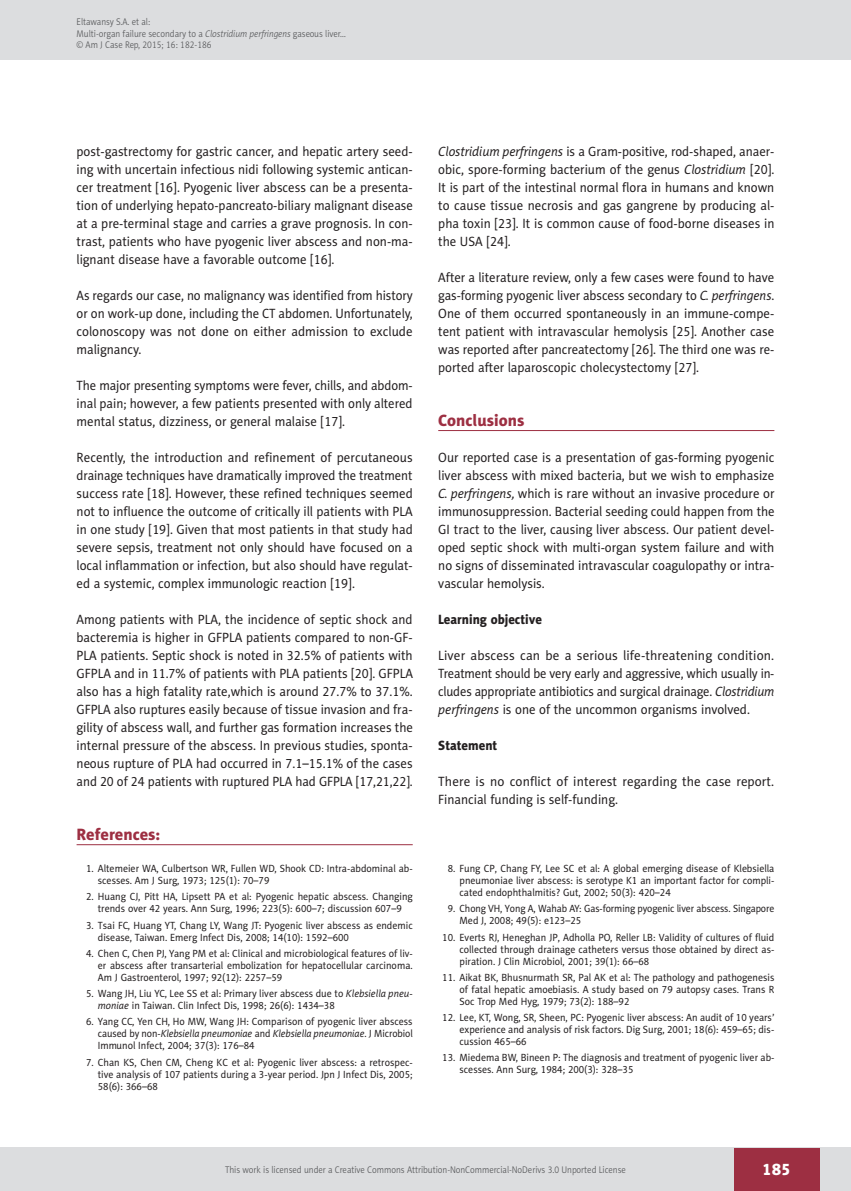
<style>
.page{position:relative;width:851px;height:1191px;background:#fff}
.page>*{position:absolute;margin:0;border:0;box-sizing:border-box;transform-origin:0 0}
.AJCR_Headline_1{font:16.5px "Naomi Sans EFN Heavy";color:#9d2f42}
.AJCR_Referencje_Tytu{font:16.5px "Naomi Sans EFN Heavy";color:#9d2f42}
.t1{font:16.5px "Naomi Sans EFN Heavy";color:#fff}
.AJCR_Body{font:13.5px/18px "Naomi Sans EFN";color:#231f20;text-align:justify;scale:.95 1}
.AJCR_Body-2{font:13.5px/18px "Naomi Sans EFN";color:#231f20;text-align:justify;scale:.96 1}
.AJCR_Body-3{font:13.5px/18px "Naomi Sans EFN";color:#231f20;text-align:justify;scale:.94 1}
.AJCR_Body-4{font:13.5px/18px "Naomi Sans EFN";color:#231f20;text-align:justify}
.AJCR_Headline_2{font:13.5px "Naomi Sans EFN Heavy";color:#231f20;scale:.95 1}
.AJCR_Referencje_punk{font:10.5px/12px "Naomi Sans EFN";color:#231f20;text-align:justify;scale:.95 1}
.AJCR_Referencje_punk-2{font:10.5px/12px "Naomi Sans EFN";color:#231f20;scale:.93 1}
.t2{font:9.75px/11.2px "Naomi Sans EFN Light";color:#57585a;scale:.9 1}
.s1{font-style:italic}
</style>
<div class="page">
<hr style="left:438px;top:430px;width:336px;height:1px;background:#9d2f42">
<hr style="left:77px;top:844px;width:335px;height:1px;background:#9d2f42">
<div style="left:0;top:1148px;width:850px;height:43px;background:#dcdddf"></div>
<div style="left:733px;top:1147px;width:86px;height:43px;background:#9d2f42"></div>
<div style="left:0;top:0;width:850px;height:60px;background:#dcdddf"></div>
<p class="t2" style="left:77px;top:16px;width:301px">Eltawansy S.A. et al:<br>Multi-organ failure secondary to a <span class="s1">Clostridium perfringens</span> gaseous liver… © Am J Case Rep, 2015; 16: 182-186</p>
<p class="AJCR_Body" style="left:77px;top:142px;width:355px">post-gastrectomy for gastric cancer, and hepatic artery seed&shy;ing with uncertain infectious nidi following systemic antican&shy;cer treatment [16]. Pyogenic liver abscess can be a presenta&shy;tion of underlying hepato-pancreato-biliary malignant disease at a pre-terminal stage and carries a grave prognosis. In con&shy;trast, patients who have pyogenic liver abscess and non-ma&shy;lignant disease have a favorable outcome [16].</p>
<p class="AJCR_Body-3" style="left:77px;top:286px;width:359px">As regards our case, no malignancy was identified from history or on work-up done, including the CT abdomen. Unfortunately, colonoscopy was not done on either admission to exclude malignancy.</p>
<p class="AJCR_Body-3" style="left:77px;top:376px;width:359px">The major presenting symptoms were fever, chills, and abdom&shy;inal pain; however, a few patients presented with only altered mental status, dizziness, or general malaise [17].</p>
<p class="AJCR_Body-2" style="left:77px;top:448px;width:351px">Recently, the introduction and refinement of percutaneous drainage techniques have dramatically improved the treatment success rate [18]. However, these refined techniques seemed not to influence the outcome of critically ill patients with PLA in one study [19]. Given that most patients in that study had severe sepsis, treatment not only should have focused on a local inflammation or infection, but also should have regulat&shy;ed a systemic, complex immunologic reaction [19].</p>
<p class="AJCR_Body" style="left:77px;top:610px;width:355px">Among patients with PLA, the incidence of septic shock and bacteremia is higher in GFPLA patients compared to non-GF-PLA patients. Septic shock is noted in 32.5% of patients with GFPLA and in 11.7% of patients with PLA patients [20]. GFPLA also has a high fatality rate,which is around 27.7% to 37.1%.<br>GFPLA also ruptures easily because of tissue invasion and fra&shy;gility of abscess wall, and further gas formation increases the internal pressure of the abscess. In previous studies, sponta&shy;neous rupture of PLA had occurred in 7.1–15.1% of the cases and 20 of 24 patients with ruptured PLA had GFPLA [17,21,22].</p>
<p class="AJCR_Referencje_Tytu" style="left:77px;top:824px;width:85px">References:</p>
<p class="AJCR_Referencje_punk" style="left:98px;top:862px;width:333px;text-indent:-12px">1. Altemeier WA, Culbertson WR, Fullen WD, Shook CD: Intra-abdominal ab&shy;scesses. Am J Surg, 1973; 125(1): 70–79</p>
<p class="AJCR_Referencje_punk" style="left:86px;top:891px;width:345px;text-align:center">2. Huang CJ, Pitt HA, Lipsett PA et al: Pyogenic hepatic abscess. Changing trends over 42 years. Ann Surg, 1996; 223(5): 600–7; discussion 607–9</p>
<p class="AJCR_Referencje_punk" style="left:98px;top:919px;width:333px;text-indent:-12px">3. Tsai FC, Huang YT, Chang LY, Wang JT: Pyogenic liver abscess as endemic disease, Taiwan. Emerg Infect Dis, 2008; 14(10): 1592–600</p>
<p class="AJCR_Referencje_punk" style="left:98px;top:947px;width:333px;text-indent:-12px">4. Chen C, Chen PJ, Yang PM et al: Clinical and microbiological features of liv&shy;er abscess after transarterial embolization for hepatocellular carcinoma.<br>Am J Gastroenterol, 1997; 92(12): 2257–59</p>
<p class="AJCR_Referencje_punk" style="left:98px;top:987px;width:333px;text-indent:-12px">5. Wang JH, Liu YC, Lee SS et al: Primary liver abscess due to <span class="s1">Klebsiella pneu&shy;moniae</span> in Taiwan. Clin Infect Dis, 1998; 26(6): 1434–38</p>
<p class="AJCR_Referencje_punk" style="left:98px;top:1016px;width:333px;text-indent:-12px">6. Yang CC, Yen CH, Ho MW, Wang JH: Comparison of pyogenic liver abscess caused by non-<span class="s1">Klebsiella pneumoniae</span> and <span class="s1">Klebsiella pneumoniae</span>. J Microbiol Immunol Infect, 2004; 37(3): 176–84</p>
<p class="AJCR_Referencje_punk" style="left:98px;top:1056px;width:333px;text-indent:-12px">7. Chan KS, Chen CM, Cheng KC et al: Pyogenic liver abscess: a retrospec&shy;tive analysis of 107 patients during a 3-year period. Jpn J Infect Dis, 2005; 58(6): 366–68</p>
<p class="AJCR_Body" style="left:438px;top:142px;width:355px"><span class="s1">Clostridium perfringens</span> is a Gram-positive, rod-shaped, anaer&shy;obic, spore-forming bacterium of the genus <span class="s1">Clostridium</span> [20].<br>It is part of the intestinal normal flora in humans and known to cause tissue necrosis and gas gangrene by producing al&shy;pha toxin [23]. It is common cause of food-borne diseases in the USA [24].</p>
<p class="AJCR_Body" style="left:438px;top:268px;width:355px">After a literature review, only a few cases were found to have gas-forming pyogenic liver abscess secondary to <span class="s1">C. perfringens</span>.<br>One of them occurred spontaneously in an immune-compe&shy;tent patient with intravascular hemolysis [25]. Another case was reported after pancreatectomy [26]. The third one was re&shy;ported after laparoscopic cholecystectomy [27].</p>
<p class="AJCR_Headline_1" style="left:438px;top:410px;width:88px">Conclusions</p>
<p class="AJCR_Body" style="left:438px;top:448px;width:355px">Our reported case is a presentation of gas-forming pyogenic liver abscess with mixed bacteria, but we wish to emphasize <span class="s1">C. perfringens,</span> which is rare without an invasive procedure or immunosuppression. Bacterial seeding could happen from the GI tract to the liver, causing liver abscess. Our patient devel&shy;oped septic shock with multi-organ system failure and with no signs of disseminated intravascular coagulopathy or intra&shy;vascular hemolysis.</p>
<p class="AJCR_Headline_2" style="left:438px;top:611px;width:111px">Learning objective</p>
<p class="AJCR_Body-4" style="left:438px;top:646px;width:337px">Liver abscess can be a serious life-threatening condition.<br>Treatment should be very early and aggressive, which usually in&shy;cludes appropriate antibiotics and surgical drainage. <span class="s1">Clostridium perfringens</span> is one of the uncommon organisms involved.</p>
<p class="AJCR_Headline_2" style="left:438px;top:737px;width:64px">Statement</p>
<p class="AJCR_Body-4" style="left:438px;top:772px;width:337px">There is no conflict of interest regarding the case report.<br>Financial funding is self-funding.</p>
<p class="AJCR_Referencje_punk" style="left:459px;top:862px;width:333px;text-indent:-12px">8. Fung CP, Chang FY, Lee SC et al: A global emerging disease of Klebsiella pneumoniae liver abscess: is serotype K1 an important factor for compli&shy;cated endophthalmitis? Gut, 2002; 50(3): 420–24</p>
<p class="AJCR_Referencje_punk-2" style="left:459px;top:903px;width:340px;text-indent:-12px">9. Chong VH, Yong A, Wahab AY: Gas-forming pyogenic liver abscess. Singapore<br>Med J, 2008; 49(5): e123–25</p>
<p class="AJCR_Referencje_punk" style="left:459px;top:931px;width:333px;text-indent:-17px">10. Everts RJ, Heneghan JP, Adholla PO, Reller LB: Validity of cultures of fluid collected through drainage catheters versus those obtained by direct as&shy;piration. J Clin Microbiol, 2001; 39(1): 66–68</p>
<p class="AJCR_Referencje_punk" style="left:459px;top:971px;width:333px;text-indent:-17px">11. Aikat BK, Bhusnurmath SR, Pal AK et al: The pathology and pathogenesis of fatal hepatic amoebiasis. A study based on 79 autopsy cases. Trans R Soc Trop Med Hyg, 1979; 73(2): 188–92</p>
<p class="AJCR_Referencje_punk" style="left:459px;top:1011px;width:333px;text-indent:-17px">12. Lee, KT, Wong, SR, Sheen, PC: Pyogenic liver abscess: An audit of 10 years’ experience and analysis of risk factors. Dig Surg, 2001; 18(6): 459–65; dis&shy;cussion 465–66</p>
<p class="AJCR_Referencje_punk" style="left:459px;top:1052px;width:333px;text-indent:-17px">13. Miedema BW, Bineen P: The diagnosis and treatment of pyogenic liver ab&shy;scesses. Ann Surg, 1984; 200(3): 328–35</p>
<p class="t2" style="left:225px;top:1164px;width:447px">This work is licensed under a Creative Commons Attribution-NonCommercial-NoDerivs 3.0 Unported License</p>
<p class="t1" style="left:762px;top:1159px;width:30px">185</p>
</div>
